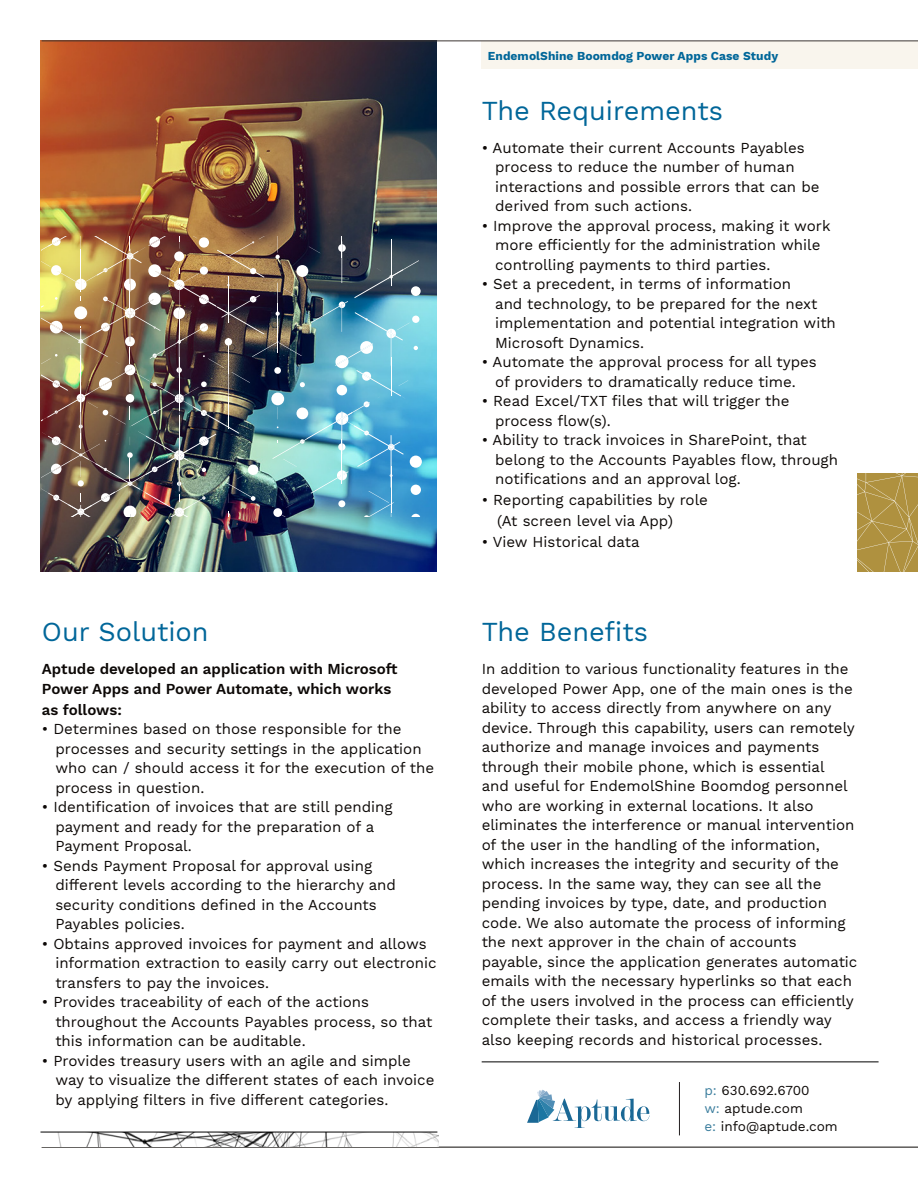
<style>
.page{position:relative;width:918px;height:1188px;background:#fff}
.page>*{position:absolute;margin:0;border:0;box-sizing:border-box;transform-origin:0 0}
.t1{font:27px "Work Sans";color:#069}
.t2{font:15px/19.5px "Work Sans";color:#0c0806}
.t3{font:600 15px/19.5px "Work Sans";color:#0c0806}
.t4{font:13.5px "Work Sans";color:#0c0806}
.t5{font:700 12px "Work Sans";letter-spacing:.005em;color:#069}
.s1{color:#3a7d9d}
</style>
<div class="page">
<div style="left:482px;top:41px;width:436px;height:28px;background:#f9f5ed"></div>
<img style="left:40px;top:40px;width:397px;height:532px">
<svg style="left:527px;top:1090px;width:122px;height:38px"></svg>
<hr style="left:679px;top:1082px;width:1px;height:53px;background:#231f20">
<hr style="left:42px;top:40px;width:876px;height:1px;background:#3b3532">
<hr style="left:42px;top:1147px;width:876px;height:1px;background:#0c0806">
<svg style="left:857px;top:473px;width:61px;height:99px;background:#b29647"></svg>
<img style="left:42px;top:237px;width:379px;height:279px">
<img style="left:57px;top:1132px;width:381px;height:15px">
<hr style="left:40px;top:1132px;width:397px;height:1px;background:#000">
<hr style="left:482px;top:1062px;width:397px;height:1px;background:#000">
<p class="t1" style="left:42px;top:616px;width:168px">Our Solution</p>
<p class="t3" style="left:42px;top:660px;width:357px">Aptude developed an application with Microsoft<br>Power Apps and Power Automate, which works</p>
<p class="t3" style="left:42px;top:701px;width:82px">as follows:</p>
<p class="t2" style="left:55px;top:720px;width:380px;text-indent:-14px">• Determines based on those responsible for the processes and security settings in the application who can / should access it for the execution of the process in question.</p>
<p class="t2" style="left:55px;top:798px;width:339px;text-indent:-14px">• Identification of invoices that are still pending payment and ready for the preparation of a<br>Payment Proposal.</p>
<p class="t2" style="left:55px;top:857px;width:342px;text-indent:-14px">• Sends Payment Proposal for approval using different levels according to the hierarchy and security conditions defined in the Accounts Payables policies.</p>
<p class="t2" style="left:55px;top:935px;width:383px;text-indent:-14px">• Obtains approved invoices for payment and allows information extraction to easily carry out electronic transfers to pay the invoices.</p>
<p class="t2" style="left:55px;top:993px;width:378px;text-indent:-14px">• Provides traceability of each of the actions throughout the Accounts Payables process, so that this information can be auditable.</p>
<p class="t2" style="left:55px;top:1052px;width:381px;text-indent:-14px">• Provides treasury users with an agile and simple way to visualize the different states of each invoice by applying filters in five different categories.</p>
<p class="t5" style="left:488px;top:49px;width:292px">EndemolShine Boomdog Power Apps Case Study</p>
<p class="t1" style="left:482px;top:95px;width:243px">The Requirements</p>
<p class="t2" style="left:495px;top:139px;width:326px;text-indent:-14px">• Automate their current Accounts Payables process to reduce the number of human interactions and possible errors that can be derived from such actions.</p>
<p class="t2" style="left:495px;top:217px;width:337px;text-indent:-14px">• Improve the approval process, making it work more efficiently for the administration while controlling payments to third parties.</p>
<p class="t2" style="left:495px;top:275px;width:342px;text-indent:-14px">• Set a precedent, in terms of information<br>and technology, to be prepared for the next implementation and potential integration with Microsoft Dynamics.</p>
<p class="t2" style="left:482px;top:353px;width:337px;text-align:center">• Automate the approval process for all types of providers to dramatically reduce time.</p>
<p class="t2" style="left:495px;top:392px;width:296px;text-indent:-14px">• Read Excel/TXT files that will trigger the process flow(s).</p>
<p class="t2" style="left:495px;top:431px;width:345px;text-indent:-14px">• Ability to track invoices in SharePoint, that belong to the Accounts Payables flow, through notifications and an approval log.</p>
<p class="t2" style="left:482px;top:491px;width:228px">• Reporting capabilities by role</p>
<p class="t2" style="left:497px;top:512px;width:177px">(At screen level via App)</p>
<p class="t2" style="left:482px;top:533px;width:159px">• View Historical data</p>
<p class="t1" style="left:482px;top:616px;width:168px">The Benefits</p>
<p class="t2" style="left:482px;top:660px;width:377px">In addition to various functionality features in the developed Power App, one of the main ones is the ability to access directly from anywhere on any device. Through this capability, users can remotely authorize and manage invoices and payments through their mobile phone, which is essential<br>and useful for EndemolShine Boomdog personnel who are working in external locations. It also eliminates the interference or manual intervention of the user in the handling of the information, which increases the integrity and security of the process. In the same way, they can see all the pending invoices by type, date, and production code. We also automate the process of informing the next approver in the chain of accounts payable, since the application generates automatic emails with the necessary hyperlinks so that each of the users involved in the process can efficiently complete their tasks, and access a friendly way also keeping records and historical processes.</p>
<p class="t4" style="left:704px;top:1082px;width:107px"><span class="s1">p:</span> 630.692.6700</p>
<p class="t4" style="left:704px;top:1100px;width:100px"><span class="s1">w:</span> aptude.com</p>
<p class="t4" style="left:704px;top:1118px;width:135px"><span class="s1">e:</span> info@aptude.com</p>
</div>
